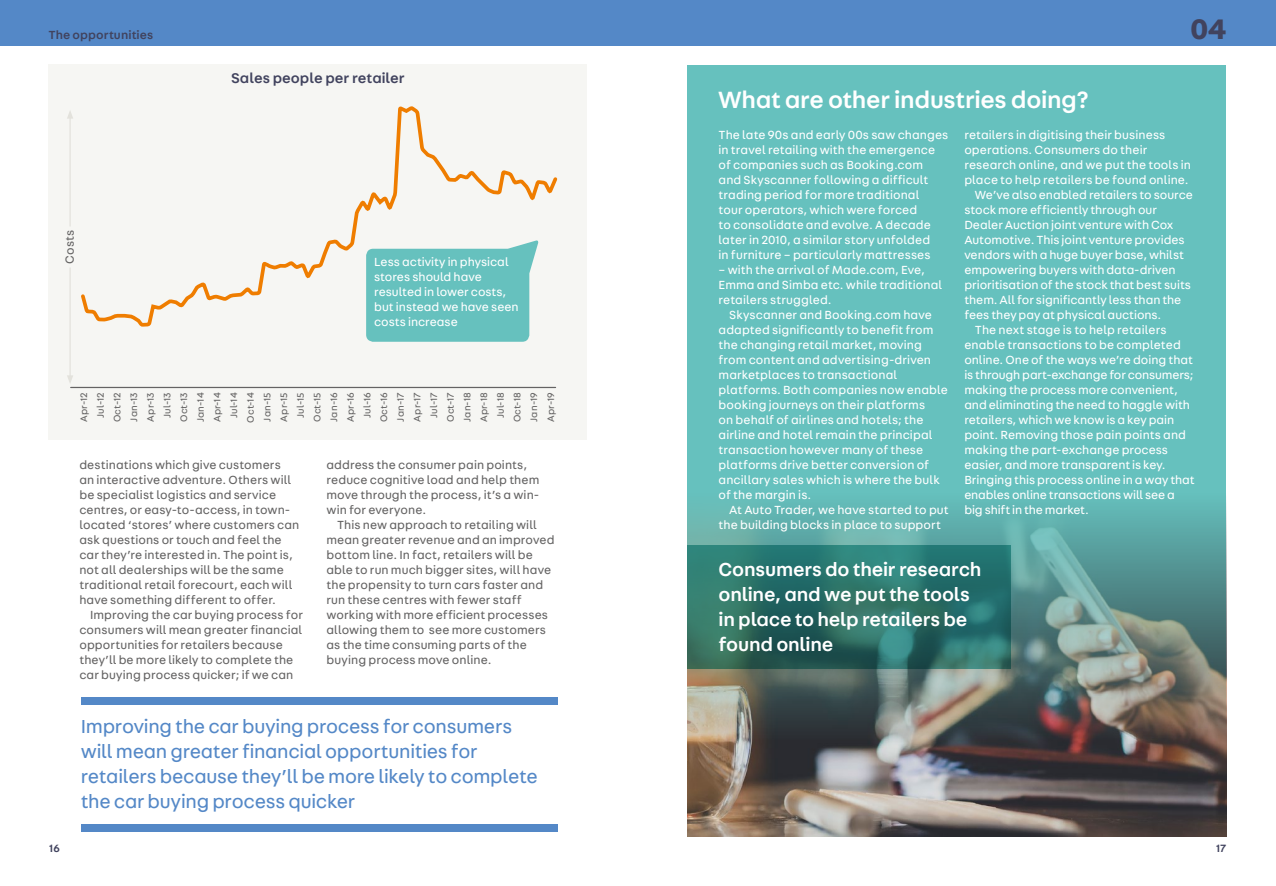
<style>
.page{position:relative;width:1276px;height:886px;background:#fff}
.page>*{position:absolute;margin:0;border:0;box-sizing:border-box;transform-origin:0 0}
.t1{font:700 30px "AT Fabriga";color:#41435e}
.t2{font:500 25px "AT Fabriga";letter-spacing:-.01em;color:#fff}
.t3{font:20px/25px "AT Fabriga";letter-spacing:-.015em;color:#5488c7}
.t4{font:500 20px/25px "AT Fabriga";letter-spacing:-.01em;color:#fff}
.t5{font:500 15px "AT Fabriga";color:#41435e}
.t6{font:12.5px/15px "AT Fabriga";letter-spacing:.005em;color:#fff}
.t7{font:12.5px/15px "AT Fabriga";letter-spacing:.005em;color:#646363}
.t8{font:500 12.5px "AT Fabriga";letter-spacing:.01em;color:#41435e}
.t9{font:500 11.25px "AT Fabriga";color:#41435e}
.t10{font:10px/16.6px "AT Fabriga";letter-spacing:.015em;color:#646363;text-align:center}
</style>
<div class="page">
<div style="left:687px;top:65px;width:539px;height:771px;background:#66c1be"></div>
<img style="left:687px;top:510px;width:539px;height:326px">
<div style="left:627px;top:0;width:649px;height:45px;background:#5488c7"></div>
<div style="left:0;top:0;width:638px;height:45px;background:#5488c7"></div>
<svg style="left:687px;top:545px;width:323px;height:124px;background:#2b7169"></svg>
<div style="left:81px;top:697px;width:476px;height:7px;background:#5488c7"></div>
<div style="left:81px;top:824px;width:476px;height:7px;background:#5488c7"></div>
<div style="left:48px;top:65px;width:539px;height:375px;background:#f6f6f3"></div>
<svg style="left:81px;top:106px;width:477px;height:221px"></svg>
<hr style="left:71px;top:387px;width:484px;height:1px;background:#646363">
<svg style="left:366px;top:240px;width:173px;height:102px;background:#78c7c4"></svg>
<hr style="left:69px;top:117px;width:2px;height:109px;background:#e3e2dc">
<svg style="left:67px;top:111px;width:6px;height:8px"></svg>
<hr style="left:69px;top:268px;width:2px;height:109px;background:#e3e2dc">
<svg style="left:67px;top:375px;width:6px;height:8px"></svg>
<p class="t8" style="left:48px;top:27px;width:106px">The opportunities</p>
<h1 class="t1" style="left:1190px;top:9px;width:37px">04</h1>
<p class="t7" style="left:62px;top:263px;width:35px;rotate:-90deg">Costs</p>
<p class="t5" style="left:231px;top:68px;width:175px">Sales people per retailer</p>
<p class="t6" style="left:374px;top:254px;width:146px">Less activity in physical stores should have resulted in lower costs, but instead we have seen costs increase</p>
<p class="t10" style="left:75px;top:423px;width:32px;rotate:-90deg">Apr-12<br>Jul-12<br>Oct-12<br>Jan-13<br>Apr-13<br>Jul-13<br>Oct-13<br>Jan-14<br>Apr-14<br>Jul-14<br>Oct-14<br>Jan-15<br>Apr-15<br>Jul-15<br>Oct-15<br>Jan-16<br>Apr-16<br>Jul-16<br>Oct-16<br>Jan-17<br>Apr-17<br>Jul-17<br>Oct-17<br>Jan-18<br>Apr-18<br>Jul-18<br>Oct-18<br>Jan-19<br>Apr-19</p>
<p class="t7" style="left:79px;top:456px;width:221px">destinations which give customers<br>an interactive adventure. Others will be specialist logistics and service centres, or easy-to-access, in town&shy;located ‘stores’ where customers can ask questions or touch and feel the car they’re interested in. The point is, not all dealerships will be the same traditional retail forecourt, each will have something different to offer.</p>
<p class="t7" style="left:79px;top:606px;width:225px;text-indent:11px">Improving the car buying process for consumers will mean greater financial opportunities for retailers because they’ll be more likely to complete the car buying process quicker; if we can</p>
<p class="t7" style="left:326px;top:456px;width:214px">address the consumer pain points, reduce cognitive load and help them move through the process, it’s a win&shy;win for everyone.</p>
<p class="t7" style="left:326px;top:516px;width:230px;text-indent:11px">This new approach to retailing will mean greater revenue and an improved bottom line. In fact, retailers will be able to run much bigger sites, will have the propensity to turn cars faster and run these centres with fewer staff working with more efficient processes allowing them to see more customers as the time consuming parts of the buying process move online.</p>
<h3 class="t3" style="left:81px;top:712px;width:459px">Improving the car buying process for consumers will mean greater financial opportunities for retailers because they’ll be more likely to complete the car buying process quicker</h3>
<h2 class="t2" style="left:718px;top:83px;width:372px">What are other industries doing?</h2>
<p class="t6" style="left:718px;top:127px;width:231px">The late 90s and early 00s saw changes in travel retailing with the emergence of companies such as Booking.com and Skyscanner following a difficult trading period for more traditional<br>tour operators, which were forced<br>to consolidate and evolve. A decade later in 2010, a similar story unfolded<br>in furniture – particularly mattresses</p>
<p class="t6" style="left:718px;top:262px;width:225px">– with the arrival of Made.com, Eve,<br>Emma and Simba etc. while traditional retailers struggled.</p>
<p class="t6" style="left:718px;top:307px;width:231px;text-indent:11px">Skyscanner and Booking.com have adapted significantly to benefit from the changing retail market, moving from content and advertising-driven marketplaces to transactional platforms. Both companies now enable booking journeys on their platforms<br>on behalf of airlines and hotels; the airline and hotel remain the principal transaction however many of these platforms drive better conversion of ancillary sales which is where the bulk of the margin is.</p>
<p class="t6" style="left:718px;top:502px;width:232px;text-indent:11px">At Auto Trader, we have started to put the building blocks in place to support</p>
<p class="t6" style="left:964px;top:127px;width:203px">retailers in digitising their business</p>
<p class="t6" style="left:964px;top:142px;width:184px">operations. Consumers do their</p>
<p class="t6" style="left:964px;top:157px;width:228px">research online, and we put the tools in</p>
<p class="t6" style="left:964px;top:172px;width:226px">place to help retailers be found online.</p>
<p class="t6" style="left:975px;top:187px;width:219px">We’ve also enabled retailers to source</p>
<p class="t6" style="left:964px;top:202px;width:194px">stock more efficiently through our</p>
<p class="t6" style="left:964px;top:217px;width:211px">Dealer Auction joint venture with Cox</p>
<p class="t6" style="left:964px;top:232px;width:222px">Automotive. This joint venture provides</p>
<p class="t6" style="left:964px;top:247px;width:221px">vendors with a huge buyer base, whilst</p>
<p class="t6" style="left:964px;top:262px;width:213px">empowering buyers with data-driven</p>
<p class="t6" style="left:964px;top:277px;width:228px">prioritisation of the stock that best suits</p>
<p class="t6" style="left:964px;top:292px;width:219px">them. All for significantly less than the</p>
<p class="t6" style="left:964px;top:307px;width:199px">fees they pay at physical auctions.</p>
<p class="t6" style="left:975px;top:322px;width:193px">The next stage is to help retailers</p>
<p class="t6" style="left:964px;top:337px;width:218px">enable transactions to be completed</p>
<p class="t6" style="left:964px;top:352px;width:230px">online. One of the ways we’re doing that</p>
<p class="t6" style="left:964px;top:367px;width:231px">is through part-exchange for consumers;</p>
<p class="t6" style="left:964px;top:382px;width:215px">making the process more convenient,</p>
<p class="t6" style="left:964px;top:397px;width:227px">and eliminating the need to haggle with</p>
<p class="t6" style="left:964px;top:412px;width:211px">retailers, which we know is a key pain</p>
<p class="t6" style="left:964px;top:427px;width:223px">point. Removing those pain points and</p>
<p class="t6" style="left:964px;top:442px;width:205px">making the part-exchange process</p>
<p class="t6" style="left:964px;top:457px;width:203px">easier, and more transparent is key.</p>
<p class="t6" style="left:964px;top:472px;width:232px">Bringing this process online in a way that</p>
<p class="t6" style="left:964px;top:487px;width:212px">enables online transactions will see a</p>
<p class="t6" style="left:964px;top:502px;width:126px">big shift in the market.</p>
<h3 class="t4" style="left:718px;top:556px;width:264px">Consumers do their research online, and we put the tools in place to help retailers be found online</h3>
<p class="t9" style="left:50px;top:840px;width:12px">16</p>
<p class="t9" style="left:1216px;top:840px;width:11px">17</p>
</div>
